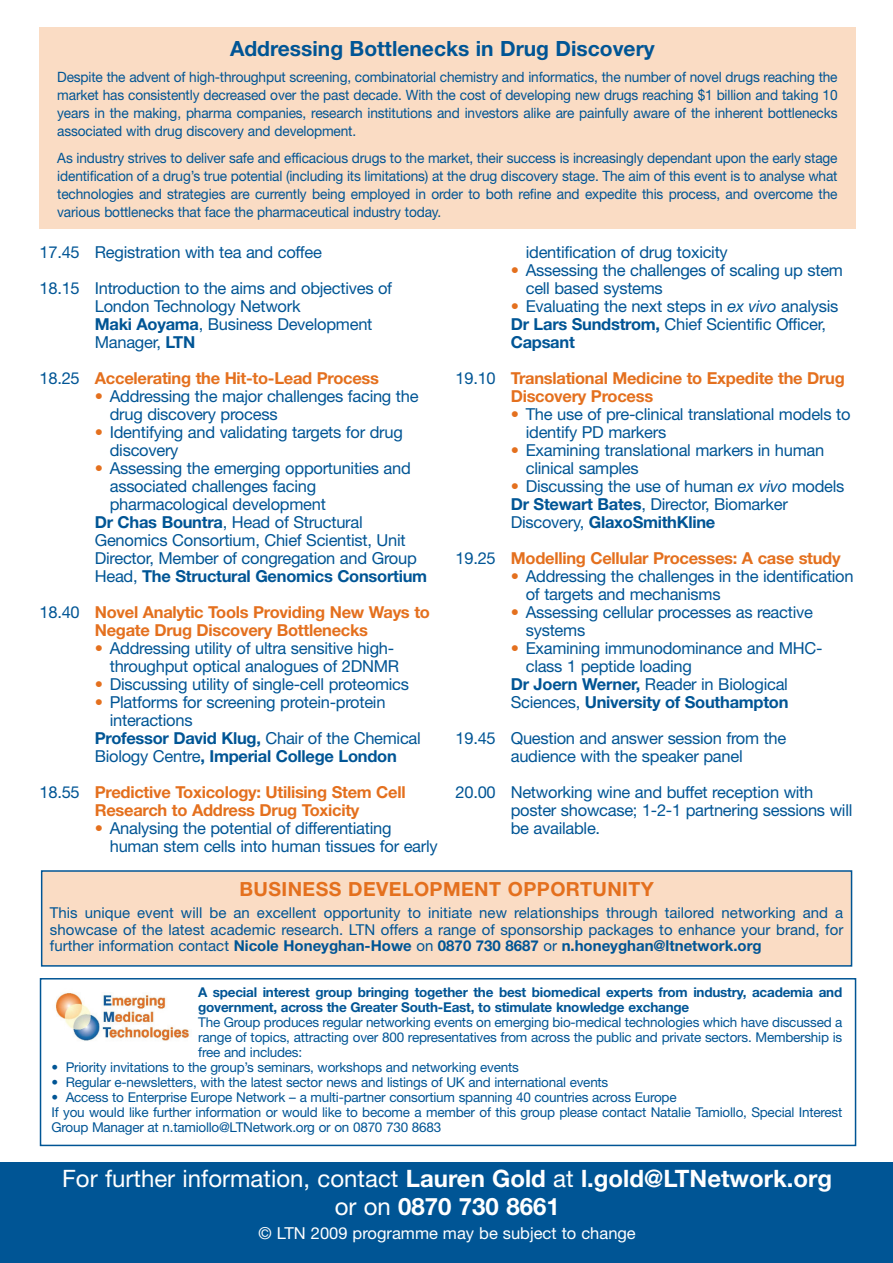
<style>
.page{position:relative;width:893px;height:1263px;background:#fff}
.page>*{position:absolute;margin:0;border:0;box-sizing:border-box;transform-origin:0 0}
.t1{font:700 24px/28.8px "Helvetica Neue";color:#fff;text-align:center}
.t2{font:700 21px "Helvetica Neue";color:#005595}
.t3{font:700 19.5px "Helvetica Neue";letter-spacing:.02em;color:#e4701e}
.t4{font:16.5px/18px "Helvetica Neue";letter-spacing:-.015em;color:#005595}
.t5{font:700 16.5px/18px "Helvetica Neue";letter-spacing:-.015em;color:#e4701e;text-align:center}
.t6{font:700 16.5px "Helvetica Neue";letter-spacing:-.015em;color:#005595}
.t7{font:16.5px "Helvetica Neue";color:#fff}
.t8{font:15px/16.5px "Helvetica Neue";color:#005595;text-align:justify}
.t9{font:14.25px/18px "Helvetica Neue";letter-spacing:-.01em;color:#005595;text-align:justify;scale:.96 1}
.t10{font:13.5px/15px "Helvetica Neue";letter-spacing:-.015em;color:#005595;text-align:justify}
.t11{font:700 13.5px/15px "Helvetica Neue";letter-spacing:-.015em;color:#005595}
.s1{font-weight:700}
.s2{font-weight:400;color:#005595}
.s3{color:#e4701e}
.s4{font-weight:400}
.s5{font-style:italic}
</style>
<div class="page">
<div style="left:39px;top:27px;width:816px;height:202px;background:#fadcc4"></div>
<div style="left:42px;top:871px;width:809px;height:95px;background:#fadcc4"></div>
<div style="left:41px;top:870px;width:811px;height:97px;border:2px solid #005595"></div>
<div style="left:0;top:1163px;width:893px;height:100px;background:#005595"></div>
<div style="left:40px;top:978px;width:816px;height:168px;border:2px solid #005595"></div>
<img style="left:55px;top:993px;width:135px;height:48px">
<p class="t2" style="left:230px;top:41px;width:426px">Addressing Bottlenecks in Drug Discovery</p>
<p class="t9" style="left:57px;top:69px;width:814px">Despite the advent of high-throughput screening, combinatorial chemistry and informatics, the number of novel drugs reaching the market has consistently decreased over the past decade. With the cost of developing new drugs reaching $1 billion and taking 10 years in the making, pharma companies, research institutions and investors alike are painfully aware of the inherent bottlenecks associated with drug discovery and development.</p>
<p class="t9" style="left:57px;top:150px;width:814px">As industry strives to deliver safe and efficacious drugs to the market, their success is increasingly dependant upon the early stage identification of a drug’s true potential (including its limitations) at the drug discovery stage. The aim of this event is to analyse what technologies and strategies are currently being employed in order to both refine and expedite this process, and overcome the various bottlenecks that face the pharmaceutical industry today.</p>
<p class="t4" style="left:40px;top:236px;width:354px;line-height:36px">17.45 Registration with tea and coffee<br>18.15 Introduction to the aims and objectives of</p>
<p class="t4" style="left:95px;top:299px;width:279px">London Technology Network<br><span class="s1">Maki Aoyama</span>, Business Development<br>Manager, <span class="s1">LTN</span></p>
<p class="t5" style="left:40px;top:371px;width:341px"><span class="s2">18.25</span> Accelerating the Hit-to-Lead Process</p>
<p class="t4" style="left:110px;top:389px;width:310px;text-indent:-15px"><span class="s3">•</span> Addressing the major challenges facing the drug discovery process</p>
<p class="t4" style="left:110px;top:425px;width:295px;text-indent:-15px"><span class="s3">•</span> Identifying and validating targets for drug discovery</p>
<p class="t4" style="left:95px;top:461px;width:317px"><span class="s3">•</span> Assessing the emerging opportunities and</p>
<p class="t4" style="left:110px;top:479px;width:208px">associated challenges facing</p>
<p class="t4" style="left:110px;top:497px;width:218px">pharmacological development</p>
<p class="t4" style="left:95px;top:515px;width:269px"><span class="s1">Dr Chas Bountra</span>, Head of Structural</p>
<p class="t4" style="left:95px;top:533px;width:312px">Genomics Consortium, Chief Scientist, Unit</p>
<p class="t4" style="left:95px;top:551px;width:323px">Director, Member of congregation and Group</p>
<p class="t6" style="left:95px;top:571px;width:334px"><span class="s4">Head,</span> The Structural Genomics Consortium</p>
<p class="t5" style="left:40px;top:605px;width:392px"><span class="s2">18.40</span> Novel Analytic Tools Providing New Ways to<br>Negate Drug Discovery Bottlenecks</p>
<p class="t4" style="left:95px;top:641px;width:306px;text-align:right"><span class="s3">•</span> Addressing utility of ultra sensitive high&shy;throughput optical analogues of 2DNMR</p>
<p class="t4" style="left:95px;top:677px;width:316px"><span class="s3">•</span> Discussing utility of single-cell proteomics</p>
<p class="t4" style="left:95px;top:695px;width:292px"><span class="s3">•</span> Platforms for screening protein-protein</p>
<p class="t4" style="left:110px;top:713px;width:84px">interactions</p>
<p class="t6" style="left:95px;top:733px;width:328px">Professor David Klug, <span class="s4">Chair of the Chemical</span></p>
<p class="t6" style="left:95px;top:751px;width:303px"><span class="s4">Biology Centre</span>, Imperial College London</p>
<p class="t5" style="left:40px;top:785px;width:367px"><span class="s2">18.55</span> Predictive Toxicology: Utilising Stem Cell<br>Research to Address Drug Toxicity</p>
<p class="t4" style="left:110px;top:821px;width:329px;text-indent:-15px"><span class="s3">•</span> Analysing the potential of differentiating human stem cells into human tissues for early</p>
<p class="t4" style="left:526px;top:245px;width:204px">identification of drug toxicity</p>
<p class="t4" style="left:526px;top:263px;width:319px;text-indent:-15px"><span class="s3">•</span> Assessing the challenges of scaling up stem cell based systems</p>
<p class="t4" style="left:511px;top:299px;width:329px"><span class="s3">•</span> Evaluating the next steps in <span class="s5">ex vivo</span> analysis<br><span class="s1">Dr Lars Sundstrom,</span> Chief Scientific Officer,<br><span class="s1">Capsant</span></p>
<p class="t5" style="left:511px;top:371px;width:336px;text-align:left;text-indent:-55px"><span class="s2">19.10</span> Translational Medicine to Expedite the Drug<br>Discovery Process</p>
<p class="t4" style="left:526px;top:407px;width:326px;text-indent:-15px"><span class="s3">•</span> The use of pre-clinical translational models to identify PD markers</p>
<p class="t4" style="left:526px;top:443px;width:300px;text-indent:-15px"><span class="s3">•</span> Examining translational markers in human clinical samples</p>
<p class="t4" style="left:511px;top:479px;width:335px"><span class="s3">•</span> Discussing the use of human <span class="s5">ex vivo</span> models<br><span class="s1">Dr Stewart Bates</span>, Director, Biomarker<br>Discovery, <span class="s1">GlaxoSmithKline</span></p>
<p class="t5" style="left:456px;top:551px;width:386px"><span class="s2">19.25</span> Modelling Cellular Processes: A case study</p>
<p class="t4" style="left:526px;top:569px;width:329px;text-indent:-15px"><span class="s3">•</span> Addressing the challenges in the identification of targets and mechanisms</p>
<p class="t4" style="left:526px;top:605px;width:289px;text-indent:-15px"><span class="s3">•</span> Assessing cellular processes as reactive systems</p>
<p class="t4" style="left:511px;top:641px;width:313px"><span class="s3">•</span> Examining immunodominance and MHC-</p>
<p class="t4" style="left:526px;top:659px;width:168px">class 1 peptide loading</p>
<p class="t4" style="left:511px;top:677px;width:279px"><span class="s1">Dr Joern Werner,</span> Reader in Biological</p>
<p class="t6" style="left:511px;top:697px;width:279px"><span class="s4">Sciences,</span> University of Southampton</p>
<p class="t4" style="left:511px;top:731px;width:277px;text-indent:-55px">19.45 Question and answer session from the audience with the speaker panel</p>
<p class="t4" style="left:511px;top:785px;width:343px;text-indent:-55px">20.00 Networking wine and buffet reception with poster showcase; 1-2-1 partnering sessions will be available.</p>
<p class="t3" style="left:239px;top:882px;width:416px">BUSINESS DEVELOPMENT OPPORTUNITY</p>
<p class="t8" style="left:50px;top:906px;width:795px">This unique event will be an excellent opportunity to initiate new relationships through tailored networking and a showcase of the latest academic research. LTN offers a range of sponsorship packages to enhance your brand, for further information contact <span class="s1">Nicole Honeyghan-Howe</span> on <span class="s1">0870 730 8687</span> or <span class="s1">n.honeyghan@ltnetwork.org</span></p>
<p class="t11" style="left:198px;top:985px;width:646px">A special interest group bringing together the best biomedical experts from industry, academia and government, across the Greater South-East, to stimulate knowledge exchange</p>
<p class="t10" style="left:198px;top:1016px;width:645px">The Group produces regular networking events on emerging bio-medical technologies which have discussed a range of topics, attracting over 800 representatives from across the public and private sectors. Membership is free and includes:</p>
<p class="t10" style="left:51px;top:1061px;width:469px">• Priority invitations to the group’s seminars, workshops and networking events</p>
<p class="t10" style="left:51px;top:1076px;width:558px">• Regular e-newsletters, with the latest sector news and listings of UK and international events</p>
<p class="t10" style="left:51px;top:1091px;width:792px;text-align:left">• Access to Enterprise Europe Network – a multi-partner consortium spanning 40 countries across Europe<br>If you would like further information or would like to become a member of this group please contact Natalie Tamiollo, Special Interest<br>Group Manager at n.tamiollo@LTNetwork.org or on 0870 730 8683</p>
<h1 class="t1" style="left:62px;top:1166px;width:771px"><span class="s4">For further information, contact</span> Lauren Gold <span class="s4">at</span> l.gold@LTNetwork.org <span class="s4">or on</span> 0870 730 8661</h1>
<p class="t7" style="left:259px;top:1227px;width:379px">© LTN 2009 programme may be subject to change</p>
</div>
